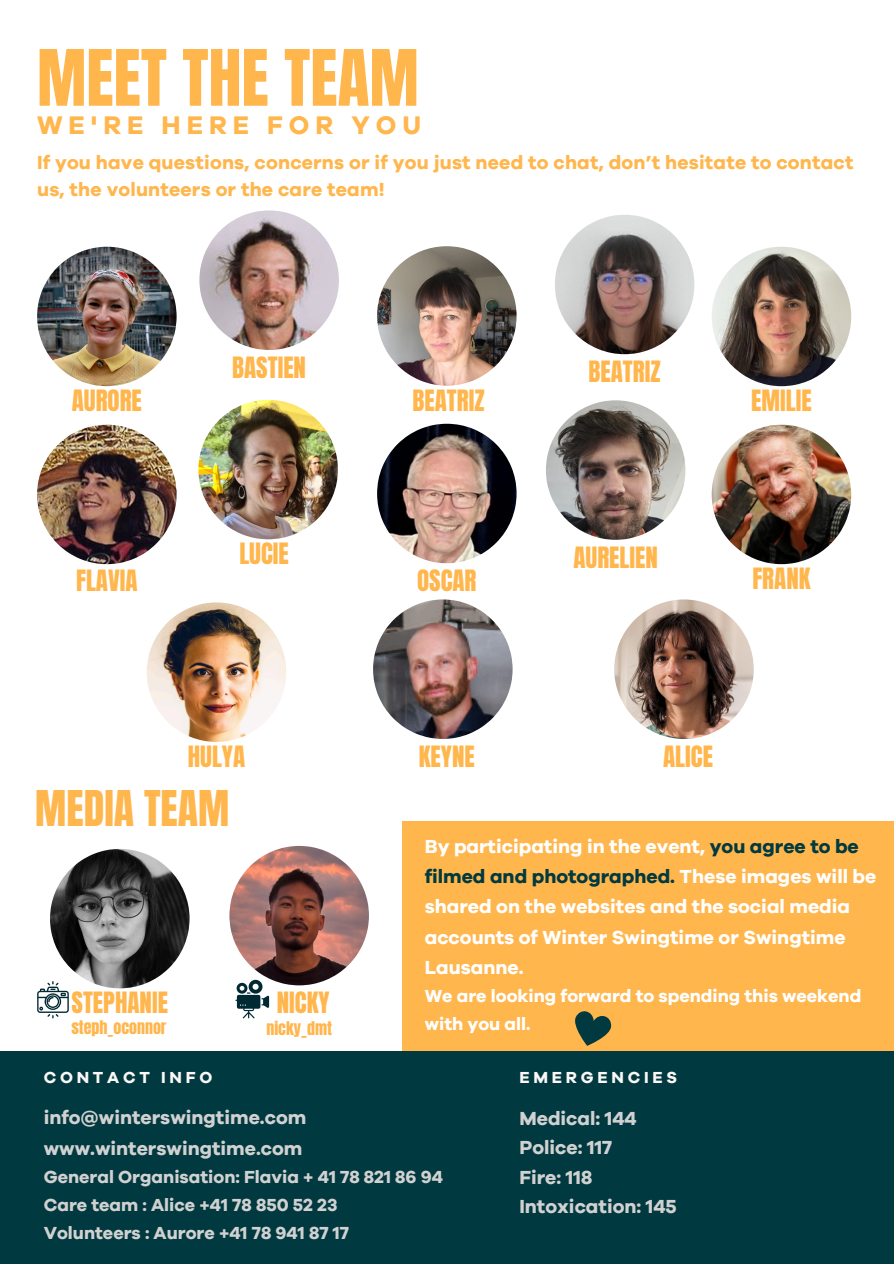
<style>
.page{position:relative;width:894px;height:1264px;background:#fff}
.page>*{position:absolute;margin:0;border:0;box-sizing:border-box;transform-origin:0 0}
.t1{font:66px "Anton";color:#ffb64d}
.t2{font:41.85px "Anton";color:#ffb64d}
.t3{font:700 26.25px "Galano Grotesque";letter-spacing:.225em;color:#ffb64d}
.t4{font:24.9px "Anton";color:#ffb64d}
.t5{font:700 19.5px/30.3px "Galano Grotesque";color:#fff}
.t6{font:700 19.5px/27px "Galano Grotesque";letter-spacing:.01em;color:#ffb64d}
.t7{font:700 19.5px/29.2px "Galano Grotesque";color:#d1d1d1}
.t8{font:700 18px/28.2px "Galano Grotesque";color:#d1d1d1}
.t9{font:700 18px/28.2px "Galano Grotesque";color:#fff}
.t10{font:700 16.5px "Galano Grotesque";letter-spacing:.225em;color:#faf7f6}
.t11{font:15.9px "Anton";color:#ffb64d}
.s1{color:#00393f}
</style>
<div class="page">
<div style="left:0;top:1051px;width:893px;height:212px;background:#00393f"></div>
<img style="left:37px;top:247px;width:139px;height:139px">
<img style="left:37px;top:424px;width:139px;height:140px">
<img style="left:198px;top:400px;width:140px;height:139px">
<img style="left:712px;top:247px;width:139px;height:139px">
<img style="left:377px;top:246px;width:139px;height:139px">
<div style="left:402px;top:821px;width:491px;height:230px;background:#ffb64d"></div>
<img style="left:377px;top:424px;width:139px;height:139px">
<svg style="left:575px;top:1011px;width:37px;height:35px"></svg>
<img style="left:711px;top:424px;width:140px;height:140px">
<img style="left:555px;top:215px;width:139px;height:139px">
<img style="left:147px;top:602px;width:139px;height:140px">
<img style="left:373px;top:599px;width:139px;height:140px">
<img style="left:546px;top:400px;width:139px;height:140px">
<img style="left:199px;top:210px;width:140px;height:140px">
<img style="left:614px;top:599px;width:139px;height:140px">
<img style="left:50px;top:849px;width:139px;height:139px">
<img style="left:229px;top:845px;width:140px;height:140px">
<svg style="left:37px;top:981px;width:32px;height:37px"></svg>
<svg style="left:235px;top:979px;width:34px;height:39px"></svg>
<h3 class="t1" style="left:37px;top:31px;width:383px">MEET THE TEAM</h3>
<h3 class="t3" style="left:37px;top:114px;width:385px">WE'RE HERE FOR YOU</h3>
<p class="t6" style="left:37px;top:149px;width:817px">If you have questions, concerns or if you just need to chat, don’t hesitate to contact us, the volunteers or the care team!</p>
<p class="t4" style="left:232px;top:349px;width:75px">BASTIEN</p>
<p class="t4" style="left:588px;top:354px;width:73px">BEATRIZ</p>
<p class="t4" style="left:72px;top:382px;width:72px">AURORE</p>
<h3 class="t4" style="left:412px;top:382px;width:73px">BEATRIZ</h3>
<p class="t4" style="left:751px;top:382px;width:62px">EMILIE</p>
<h3 class="t4" style="left:76px;top:562px;width:63px">FLAVIA</h3>
<h3 class="t4" style="left:239px;top:535px;width:51px">LUCIE</h3>
<p class="t4" style="left:417px;top:562px;width:61px">OSCAR</p>
<p class="t4" style="left:573px;top:539px;width:86px">AURELIEN</p>
<h2 class="t4" style="left:752px;top:560px;width:60px">FRANK</h2>
<p class="t4" style="left:188px;top:738px;width:59px">HULYA</p>
<h3 class="t4" style="left:419px;top:738px;width:57px">KEYNE</h3>
<p class="t4" style="left:663px;top:738px;width:51px">ALICE</p>
<h3 class="t2" style="left:35px;top:778px;width:195px">MEDIA TEAM</h3>
<p class="t4" style="left:72px;top:984px;width:98px">STEPHANIE</p>
<h4 class="t4" style="left:277px;top:984px;width:54px">NICKY</h4>
<p class="t11" style="left:71px;top:1015px;width:97px">steph_oconnor</p>
<h5 class="t11" style="left:266px;top:1016px;width:67px">nicky_dmt</h5>
<p class="t10" style="left:44px;top:1069px;width:170px">CONTACT INFO</p>
<p class="t5" style="left:424px;top:831px;width:453px">By participating in the event, <span class="s1">you agree to be filmed and photographed.</span> These images will be shared on the websites and the social media accounts of Winter Swingtime or Swingtime Lausanne.</p>
<p class="t9" style="left:424px;top:982px;width:438px">We are looking forward to spending this weekend with you all.</p>
<p class="t10" style="left:519px;top:1069px;width:159px">EMERGENCIES</p>
<h3 class="t7" style="left:44px;top:1103px;width:264px;line-height:30.3px">info@winterswingtime.com www.winterswingtime.com</h3>
<h3 class="t8" style="left:44px;top:1163px;width:401px">General Organisation: Flavia + 41 78 821 86 94<br>Care team : Alice +41 78 850 52 23<br>Volunteers : Aurore +41 78 941 87 17</h3>
<h3 class="t7" style="left:519px;top:1104px;width:159px">Medical: 144<br>Police: 117<br>Fire: 118<br>Intoxication: 145</h3>
</div>
